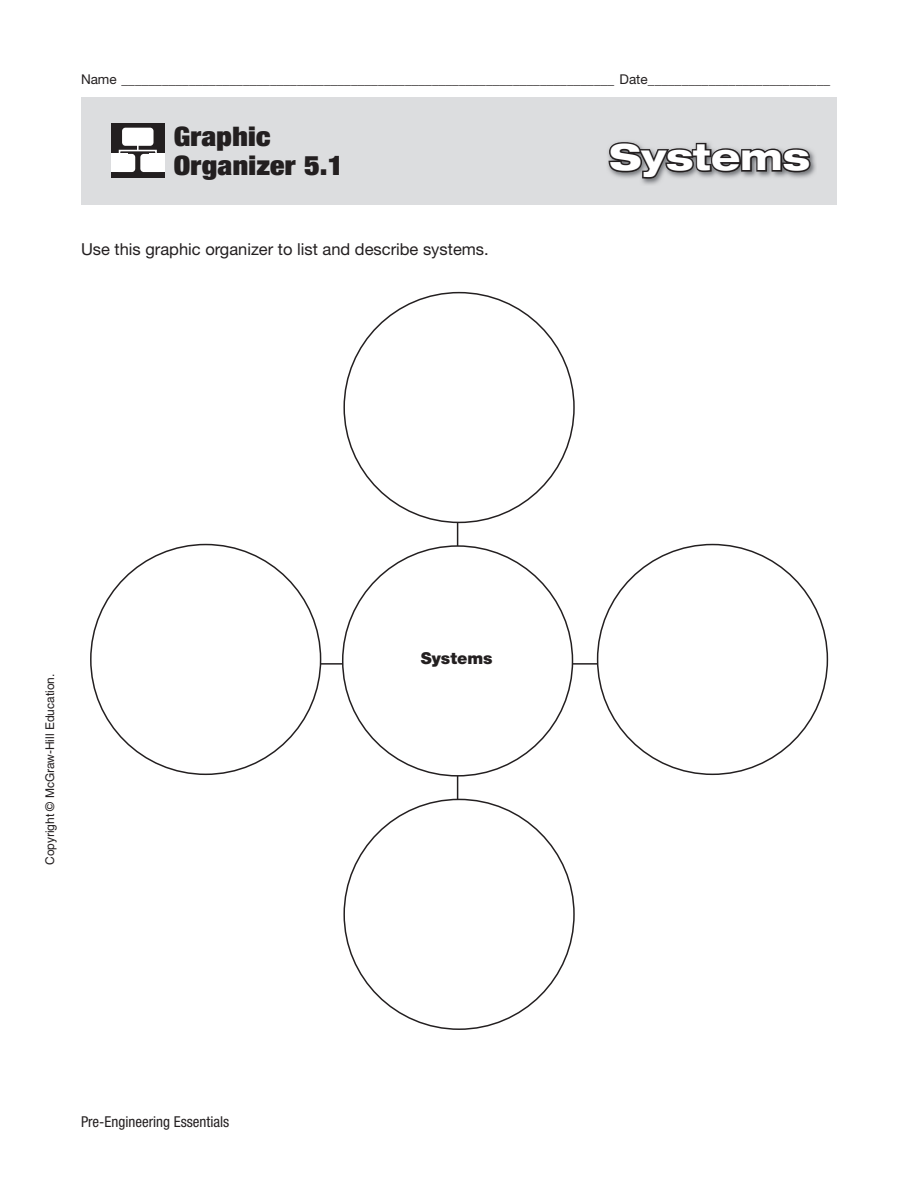
<style>
.page{position:relative;width:918px;height:1188px;background:#fff}
.page>*{position:absolute;margin:0;border:0;box-sizing:border-box;transform-origin:0 0}
.t1{font:800 expanded 36px "Helvetica Neue LT Std";color:#fff}
.t2{font:900 condensed 27px/29.2px "Helvetica Neue LT Std";letter-spacing:.01em;color:#231f20;scale:1.1 1}
.t3{font:16.5px "Helvetica Neue LT Std";color:#231f20}
.t4{font:900 16.35px "Helvetica Neue LT Std";color:#231f20}
.t5{font:condensed 15px "Helvetica Neue LT Std";color:#231f20}
.t6{font:13.5px "Helvetica Neue LT Std";color:#231f20}
.t7{font:12px "Helvetica LT Std";color:#231f20}
</style>
<div class="page">
<div style="left:81px;top:98px;width:756px;height:108px;background:#dcdddf"></div>
<img style="left:641px;top:152px;width:175px;height:33px">
<svg style="left:608px;top:141px;width:204px;height:39px"></svg>
<div style="left:111px;top:123px;width:54px;height:55px;background:#231f20"></div>
<div style="left:122px;top:128px;width:32px;height:18px;background:#fff;border-radius:3px"></div>
<div style="left:115px;top:154px;width:20px;height:18px;background:#fff;border-radius:3px"></div>
<div style="left:140px;top:154px;width:23px;height:18px;background:#fff;border-radius:3px"></div>
<div style="left:119px;top:150px;width:38px;height:9px;border:2px solid #fff"></div>
<div style="left:111px;top:154px;width:16px;height:18px;background:#fff"></div>
<div style="left:149px;top:154px;width:16px;height:18px;background:#fff"></div>
<hr style="left:457px;top:496px;width:1px;height:345px;background:#231f20">
<hr style="left:282px;top:663px;width:345px;height:2px;background:#231f20">
<div style="left:343px;top:546px;width:230px;height:230px;background:#fff;border-radius:50%"></div>
<div style="left:344px;top:293px;width:230px;height:229px;background:#fff;border-radius:50%"></div>
<div style="left:598px;top:545px;width:229px;height:229px;background:#fff;border-radius:50%"></div>
<div style="left:344px;top:799px;width:230px;height:230px;background:#fff;border-radius:50%"></div>
<div style="left:91px;top:545px;width:230px;height:229px;background:#fff;border-radius:50%"></div>
<p class="t6" style="left:81px;top:71px;width:751px">Name _________________________________________________________________________ Date ___________________________</p>
<h2 class="t2" style="left:174px;top:121px;width:156px">Graphic<br>Organizer 5.1</h2>
<p class="t3" style="left:81px;top:239px;width:409px">Use this graphic organizer to list and describe systems.</p>
<h1 class="t1" style="left:609px;top:134px;width:202px">Systems</h1>
<p class="t7" style="left:43px;top:865px;width:193px;rotate:-90deg">Copyright © McGraw-Hill Education.</p>
<p class="t5" style="left:81px;top:1113px;width:150px">Pre-Engineering Essentials</p>
<p class="t4" style="left:421px;top:649px;width:73px">Systems</p>
</div>
